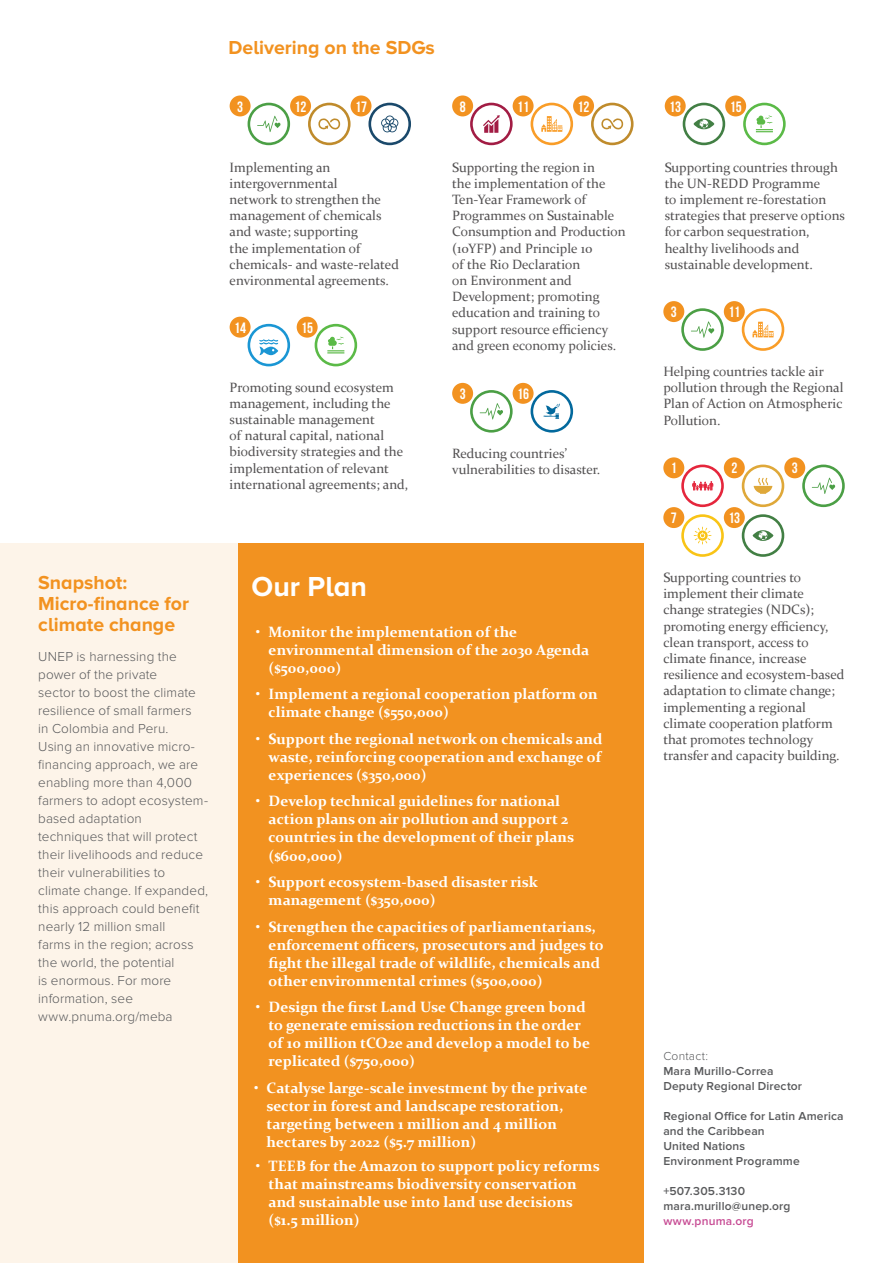
<style>
.page{position:relative;width:893px;height:1263px;background:#fff}
.page>*{position:absolute;margin:0;border:0;box-sizing:border-box;transform-origin:0 0}
.t1{font:700 28.5px "Proxima Nova A";color:#fff}
.t2{font:700 19.5px/21px "Proxima Nova A";color:#f29220}
.t3{font:700 15px/18px "Constantia";color:#fff}
.t4{font:700 15px "Bebas Neue";color:#fff}
.t5{font:13.5px/16.2px "Constantia";color:#535152}
.t6{font:300 13.5px/18px "Proxima Nova";letter-spacing:.01em;color:#58595b}
.t7{font:600 12px/15px "Proxima Nova";letter-spacing:.015em;color:#58595b}
.t8{font:600 12px "Proxima Nova";letter-spacing:.015em;color:#c74b94}
.t9{font:300 12px "Proxima Nova";letter-spacing:.015em;color:#58595b}
</style>
<div class="page">
<div style="left:0;top:543px;width:252px;height:720px;background:#fdf4e9"></div>
<div style="left:239px;top:543px;width:405px;height:720px;background:#f29220"></div>
<svg style="left:743px;top:103px;width:43px;height:42px"></svg>
<div style="left:725px;top:95px;width:21px;height:21px;background:#f29220;border-radius:50%"></div>
<svg style="left:683px;top:103px;width:42px;height:42px"></svg>
<div style="left:665px;top:95px;width:21px;height:21px;background:#f29220;border-radius:50%"></div>
<svg style="left:681px;top:308px;width:43px;height:43px"></svg>
<div style="left:663px;top:301px;width:21px;height:21px;background:#f29220;border-radius:50%"></div>
<svg style="left:742px;top:308px;width:42px;height:43px"></svg>
<div style="left:724px;top:301px;width:21px;height:21px;background:#f29220;border-radius:50%"></div>
<svg style="left:248px;top:324px;width:42px;height:42px"></svg>
<svg style="left:315px;top:324px;width:42px;height:42px"></svg>
<div style="left:297px;top:317px;width:21px;height:21px;background:#f29220;border-radius:50%"></div>
<div style="left:230px;top:317px;width:21px;height:21px;background:#f29220;border-radius:50%"></div>
<svg style="left:248px;top:103px;width:42px;height:42px"></svg>
<div style="left:230px;top:95px;width:21px;height:21px;background:#f29220;border-radius:50%"></div>
<div style="left:351px;top:95px;width:20px;height:21px;background:#f29220;border-radius:50%"></div>
<svg style="left:368px;top:103px;width:43px;height:42px"></svg>
<svg style="left:308px;top:103px;width:43px;height:42px"></svg>
<div style="left:290px;top:95px;width:21px;height:21px;background:#f29220;border-radius:50%"></div>
<div style="left:513px;top:383px;width:21px;height:21px;background:#f29220;border-radius:50%"></div>
<svg style="left:531px;top:390px;width:42px;height:43px"></svg>
<svg style="left:470px;top:390px;width:43px;height:43px"></svg>
<div style="left:452px;top:383px;width:21px;height:21px;background:#f29220;border-radius:50%"></div>
<svg style="left:591px;top:103px;width:43px;height:42px"></svg>
<svg style="left:531px;top:103px;width:42px;height:42px"></svg>
<div style="left:513px;top:95px;width:21px;height:21px;background:#f29220;border-radius:50%"></div>
<div style="left:573px;top:95px;width:21px;height:21px;background:#f29220;border-radius:50%"></div>
<div style="left:452px;top:95px;width:21px;height:21px;background:#f29220;border-radius:50%"></div>
<svg style="left:470px;top:103px;width:43px;height:42px"></svg>
<svg style="left:681px;top:514px;width:43px;height:43px"></svg>
<svg style="left:742px;top:514px;width:42px;height:43px"></svg>
<div style="left:724px;top:507px;width:21px;height:21px;background:#f29220;border-radius:50%"></div>
<div style="left:663px;top:507px;width:21px;height:21px;background:#f29220;border-radius:50%"></div>
<div style="left:724px;top:457px;width:21px;height:21px;background:#f29220;border-radius:50%"></div>
<svg style="left:742px;top:465px;width:42px;height:42px"></svg>
<svg style="left:802px;top:465px;width:43px;height:42px"></svg>
<div style="left:784px;top:457px;width:21px;height:21px;background:#f29220;border-radius:50%"></div>
<div style="left:663px;top:457px;width:21px;height:21px;background:#f29220;border-radius:50%"></div>
<svg style="left:681px;top:465px;width:43px;height:42px"></svg>
<h2 class="t2" style="left:229px;top:36px;width:208px">Delivering on the SDGs</h2>
<p class="t4" style="left:237px;top:98px;width:7px">3</p>
<p class="t4" style="left:295px;top:98px;width:13px">12</p>
<p class="t4" style="left:355px;top:98px;width:13px">17</p>
<p class="t4" style="left:460px;top:98px;width:7px">8</p>
<p class="t4" style="left:517px;top:98px;width:13px">11</p>
<p class="t4" style="left:578px;top:98px;width:13px">12</p>
<p class="t5" style="left:230px;top:158px;width:171px">Implementing an intergovernmental<br>network to strengthen the management of chemicals and waste; supporting<br>the implementation of chemicals- and waste-related environmental agreements.</p>
<p class="t4" style="left:234px;top:319px;width:13px">14</p>
<p class="t4" style="left:301px;top:319px;width:13px">15</p>
<p class="t5" style="left:230px;top:378px;width:180px">Promoting sound ecosystem management, including the sustainable management<br>of natural capital, national biodiversity strategies and the implementation of relevant international agreements; and,</p>
<p class="t5" style="left:452px;top:158px;width:175px">Supporting the region in<br>the implementation of the<br>Ten-Year Framework of<br>Programmes on Sustainable<br>Consumption and Production (10YFP) and Principle 10<br>of the Rio Declaration<br>on Environment and<br>Development; promoting education and training to support resource efficiency and green economy policies.</p>
<p class="t4" style="left:460px;top:386px;width:7px">3</p>
<p class="t4" style="left:517px;top:386px;width:13px">16</p>
<p class="t5" style="left:452px;top:444px;width:150px">Reducing countries’ vulnerabilities to disaster.</p>
<h2 class="t2" style="left:38px;top:571px;width:152px">Snapshot:<br>Micro-finance for climate change</h2>
<p class="t6" style="left:38px;top:648px;width:171px">UNEP is harnessing the power of the private<br>sector to boost the climate resilience of small farmers<br>in Colombia and Peru.<br>Using an innovative micro&shy;financing approach, we are enabling more than 4,000 farmers to adopt ecosystem&shy;based adaptation techniques that will protect their livelihoods and reduce their vulnerabilities to climate change. If expanded, this approach could benefit nearly 12 million small<br>farms in the region; across the world, the potential<br>is enormous. For more information, see www.pnuma.org/meba</p>
<h1 class="t1" style="left:252px;top:570px;width:117px">Our Plan</h1>
<p class="t3" style="left:269px;top:622px;width:322px;text-indent:-13px">• Monitor the implementation of the environmental dimension of the 2030 Agenda ($500,000)</p>
<p class="t3" style="left:269px;top:685px;width:331px;text-indent:-13px">• Implement a regional cooperation platform on climate change ($550,000)</p>
<p class="t3" style="left:269px;top:729px;width:335px;text-align:justify;text-indent:-13px">• Support the regional network on chemicals and waste, reinforcing cooperation and exchange of experiences ($350,000)</p>
<p class="t3" style="left:269px;top:792px;width:307px;text-indent:-13px">• Develop technical guidelines for national action plans on air pollution and support 2 countries in the development of their plans ($600,000)</p>
<p class="t3" style="left:269px;top:872px;width:271px;text-indent:-13px">• Support ecosystem-based disaster risk management ($350,000)</p>
<p class="t3" style="left:269px;top:917px;width:337px;text-indent:-13px">• Strengthen the capacities of parliamentarians, enforcement officers, prosecutors and judges to fight the illegal trade of wildlife, chemicals and other environmental crimes ($500,000)</p>
<p class="t3" style="left:269px;top:997px;width:323px;text-indent:-13px">• Design the first Land Use Change green bond to generate emission reductions in the order of 10 million tCO2e and develop a model to be replicated ($750,000)</p>
<p class="t3" style="left:267px;top:1078px;width:322px;text-indent:-12px">• Catalyse large-scale investment by the private sector in forest and landscape restoration, targeting between 1 million and 4 million hectares by 2022 ($5.7 million)</p>
<p class="t3" style="left:269px;top:1156px;width:332px;text-indent:-13px">• TEEB for the Amazon to support policy reforms that mainstreams biodiversity conservation and sustainable use into land use decisions ($1.5 million)</p>
<p class="t4" style="left:669px;top:98px;width:13px">13</p>
<p class="t4" style="left:730px;top:98px;width:13px">15</p>
<p class="t5" style="left:665px;top:158px;width:182px">Supporting countries through the UN-REDD Programme<br>to implement re-forestation strategies that preserve options for carbon sequestration, healthy livelihoods and sustainable development.</p>
<p class="t4" style="left:671px;top:304px;width:7px">3</p>
<p class="t4" style="left:728px;top:304px;width:13px">11</p>
<p class="t5" style="left:663px;top:363px;width:182px">Helping countries tackle air pollution through the Regional<br>Plan of Action on Atmospheric<br>Pollution.</p>
<p class="t4" style="left:671px;top:460px;width:7px">1</p>
<p class="t4" style="left:731px;top:460px;width:7px">2</p>
<p class="t4" style="left:792px;top:460px;width:7px">3</p>
<p class="t4" style="left:671px;top:510px;width:7px">7</p>
<p class="t4" style="left:728px;top:510px;width:13px">13</p>
<p class="t5" style="left:663px;top:569px;width:183px">Supporting countries to implement their climate change strategies (NDCs); promoting energy efficiency, clean transport, access to climate finance, increase resilience and ecosystem-based adaptation to climate change; implementing a regional climate cooperation platform that promotes technology transfer and capacity building.</p>
<p class="t9" style="left:663px;top:1049px;width:46px">Contact:</p>
<p class="t7" style="left:663px;top:1063px;width:140px">Mara Murillo-Correa<br>Deputy Regional Director</p>
<p class="t7" style="left:663px;top:1108px;width:182px">Regional Office for Latin America and the Caribbean<br>United Nations<br>Environment Programme</p>
<p class="t7" style="left:663px;top:1183px;width:129px">+507.305.3130 mara.murillo@unep.org</p>
<p class="t8" style="left:663px;top:1214px;width:92px">www.pnuma.org</p>
</div>
